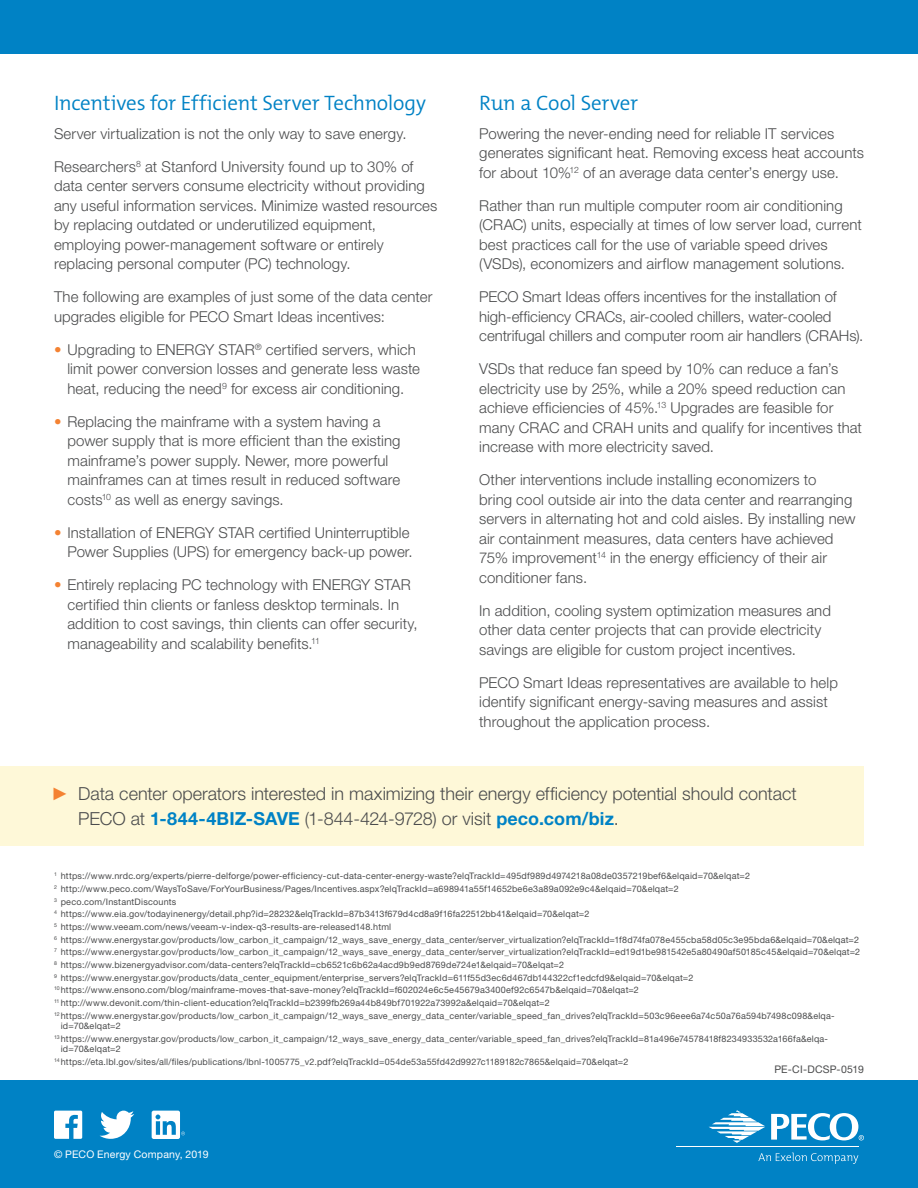
<style>
.page{position:relative;width:918px;height:1188px;background:#fff}
.page>*{position:absolute;margin:0;border:0;box-sizing:border-box;transform-origin:0 0}
.S1{font:300 21px "The Mix C5";letter-spacing:-.015em;color:#0082c5}
.Callout{font:300 18px/25.5px "Helvetica Neue LT Std";letter-spacing:-.005em;color:#4b4c4d}
.body{font:300 15px/19.5px "Helvetica Neue LT Std";letter-spacing:.005em;color:#4b4c4d}
.t1{font:10.5px "Helvetica Neue LT Std";letter-spacing:.015em;color:#fff}
.t2{font:10.5px "Helvetica Neue LT Std";letter-spacing:.015em;color:#4b4c4d}
.footnotes{font:9px/10.5px "Helvetica Neue LT Std";letter-spacing:.02em;color:#4b4c4d}
.s1{color:#f48232}
.s2{font-family:"Arial";font-weight:400;color:#f48232}
.s3{font-weight:700;color:#0082c5}
</style>
<div class="page">
<div style="left:0;top:0;width:918px;height:54px;background:#0082c5"></div>
<div style="left:0;top:1080px;width:918px;height:108px;background:#0082c5"></div>
<svg style="left:709px;top:1110px;width:56px;height:33px"></svg>
<hr style="left:676px;top:1146px;width:182px;height:1px;background:#fff">
<svg style="left:758px;top:1153px;width:100px;height:11px"></svg>
<svg style="left:771px;top:1113px;width:93px;height:27px"></svg>
<svg style="left:54px;top:1111px;width:28px;height:28px"></svg>
<svg style="left:100px;top:1111px;width:34px;height:28px"></svg>
<svg style="left:152px;top:1111px;width:33px;height:28px"></svg>
<div style="left:0;top:767px;width:864px;height:79px;background:#fef8d8"></div>
<p class="S1" style="left:54px;top:89px;width:373px">Incentives for Efficient Server Technology</p>
<p class="body" style="left:54px;top:124px;width:354px">Server virtualization is not the only way to save energy.</p>
<p class="body" style="left:54px;top:157px;width:385px">Researchers<sup>8</sup> at Stanford University found up to 30% of data center servers consume electricity without providing any useful information services. Minimize wasted resources by replacing outdated or underutilized equipment, employing power-management software or entirely replacing personal computer (PC) technology.</p>
<p class="body" style="left:54px;top:287px;width:380px">The following are examples of just some of the data center upgrades eligible for PECO Smart Ideas incentives:</p>
<p class="body" style="left:68px;top:340px;width:354px;text-indent:-14px"><span class="s1">•</span> Upgrading to ENERGY STAR<sup>®</sup> certified servers, which limit power conversion losses and generate less waste heat, reducing the need<sup>9</sup> for excess air conditioning.</p>
<p class="body" style="left:68px;top:412px;width:335px;text-indent:-14px"><span class="s1">•</span> Replacing the mainframe with a system having a power supply that is more efficient than the existing mainframe’s power supply. Newer, more powerful mainframes can at times result in reduced software costs<sup>10</sup> as well as energy savings.</p>
<p class="body" style="left:54px;top:523px;width:360px;text-align:right"><span class="s1">•</span> Installation of ENERGY STAR certified Uninterruptible<br>Power Supplies (UPS) for emergency back-up power.</p>
<p class="body" style="left:68px;top:575px;width:352px;text-indent:-14px"><span class="s1">•</span> Entirely replacing PC technology with ENERGY STAR certified thin clients or fanless desktop terminals. In addition to cost savings, thin clients can offer security, manageability and scalability benefits.<sup>11</sup></p>
<p class="S1" style="left:479px;top:89px;width:160px">Run a Cool Server</p>
<p class="body" style="left:479px;top:124px;width:386px">Powering the never-ending need for reliable IT services generates significant heat. Removing excess heat accounts for about 10%<sup>12</sup> of an average data center’s energy use.</p>
<p class="body" style="left:479px;top:196px;width:384px">Rather than run multiple computer room air conditioning (CRAC) units, especially at times of low server load, current best practices call for the use of variable speed drives (VSDs), economizers and airflow management solutions.</p>
<p class="body" style="left:479px;top:287px;width:385px">PECO Smart Ideas offers incentives for the installation of high-efficiency CRACs, air-cooled chillers, water-cooled centrifugal chillers and computer room air handlers (CRAHs).</p>
<p class="body" style="left:479px;top:359px;width:384px">VSDs that reduce fan speed by 10% can reduce a fan’s electricity use by 25%, while a 20% speed reduction can achieve efficiencies of 45%.<sup>13</sup> Upgrades are feasible for many CRAC and CRAH units and qualify for incentives that increase with more electricity saved.</p>
<p class="body" style="left:479px;top:470px;width:378px">Other interventions include installing economizers to<br>bring cool outside air into the data center and rearranging servers in alternating hot and cold aisles. By installing new air containment measures, data centers have achieved 75% improvement<sup>14</sup> in the energy efficiency of their air conditioner fans.</p>
<p class="body" style="left:479px;top:601px;width:353px">In addition, cooling system optimization measures and other data center projects that can provide electricity savings are eligible for custom project incentives.</p>
<p class="body" style="left:479px;top:673px;width:360px">PECO Smart Ideas representatives are available to help identify significant energy-saving measures and assist throughout the application process.</p>
<p class="Callout" style="left:78px;top:780px;width:720px;text-indent:-27px"><span class="s2">►</span> Data center operators interested in maximizing their energy efficiency potential should contact<br>PECO at <span class="s3">1-844-4BIZ-SAVE</span> (1-844-424-9728) or visit <span class="s3">peco.com/biz</span>.</p>
<p class="footnotes" style="left:54px;top:871px;width:698px"><sup>1</sup> https://www.nrdc.org/experts/pierre-delforge/power-efficiency-cut-data-center-energy-waste?elqTrackId=495df989d4974218a08de0357219bef6&amp;elqaid=70&amp;elqat=2</p>
<p class="footnotes" style="left:54px;top:883px;width:626px"><sup>2</sup> http://www.peco.com/WaysToSave/ForYourBusiness/Pages/Incentives.aspx?elqTrackId=a698941a55f14652be6e3a89a092e9c4&amp;elqaid=70&amp;elqat=2</p>
<p class="footnotes" style="left:54px;top:896px;width:124px"><sup>3</sup> peco.com/InstantDiscounts</p>
<p class="footnotes" style="left:54px;top:909px;width:537px"><sup>4</sup> https://www.eia.gov/todayinenergy/detail.php?id=28232&amp;elqTrackId=87b3413f679d4cd8a9f16fa22512bb41&amp;elqaid=70&amp;elqat=2</p>
<p class="footnotes" style="left:54px;top:921px;width:339px"><sup>5</sup> https://www.veeam.com/news/veeam-v-index-q3-results-are-released148.html</p>
<p class="footnotes" style="left:54px;top:934px;width:807px"><sup>6</sup> https://www.energystar.gov/products/low_carbon_it_campaign/12_ways_save_energy_data_center/server_virtualization?elqTrackId=1f8d74fa078e455cba58d05c3e95bda6&amp;elqaid=70&amp;elqat=2</p>
<p class="footnotes" style="left:54px;top:947px;width:808px"><sup>7</sup> https://www.energystar.gov/products/low_carbon_it_campaign/12_ways_save_energy_data_center/server_virtualization?elqTrackId=ed19d1be981542e5a80490af50185c45&amp;elqaid=70&amp;elqat=2</p>
<p class="footnotes" style="left:54px;top:959px;width:512px"><sup>8</sup> https://www.bizenergyadvisor.com/data-centers?elqTrackId=cb6521c6b62a4acd9b9ed8769de724e1&amp;elqaid=70&amp;elqat=2</p>
<p class="footnotes" style="left:54px;top:972px;width:641px"><sup>9</sup> https://www.energystar.gov/products/data_center_equipment/enterprise_servers?elqTrackId=611f55d3ec6d467db144322cf1edcfd9&amp;elqaid=70&amp;elqat=2</p>
<p class="footnotes" style="left:54px;top:985px;width:586px"><sup>10</sup> https://www.ensono.com/blog/mainframe-moves-that-save-money?elqTrackId=f602024e6c5e45679a3400ef92c6547b&amp;elqaid=70&amp;elqat=2</p>
<p class="footnotes" style="left:54px;top:997px;width:497px"><sup>11</sup> http://www.devonit.com/thin-client-education?elqTrackId=b2399fb269a44b849bf701922a73992a&amp;elqaid=70&amp;elqat=2</p>
<p class="footnotes" style="left:61px;top:1010px;width:775px;text-indent:-7px"><sup>12</sup> https://www.energystar.gov/products/low_carbon_it_campaign/12_ways_save_energy_data_center/variable_speed_fan_drives?elqTrackId=503c96eee6a74c50a76a594b7498c098&amp;elqa&shy;id=70&amp;elqat=2</p>
<p class="footnotes" style="left:61px;top:1033px;width:769px;text-indent:-7px"><sup>13</sup> https://www.energystar.gov/products/low_carbon_it_campaign/12_ways_save_energy_data_center/variable_speed_fan_drives?elqTrackId=81a496e74578418f8234933532a166fa&amp;elqa&shy;id=70&amp;elqat=2</p>
<p class="footnotes" style="left:54px;top:1056px;width:576px"><sup>14</sup> https://eta.lbl.gov/sites/all/files/publications/lbnl-1005775_v2.pdf?elqTrackId=054de53a55fd42d9927c1189182c7865&amp;elqaid=70&amp;elqat=2</p>
<p class="t2" style="left:774px;top:1063px;width:91px">PE-CI-DCSP-0519</p>
<p class="t1" style="left:54px;top:1148px;width:156px">© PECO Energy Company, 2019</p>
</div>
